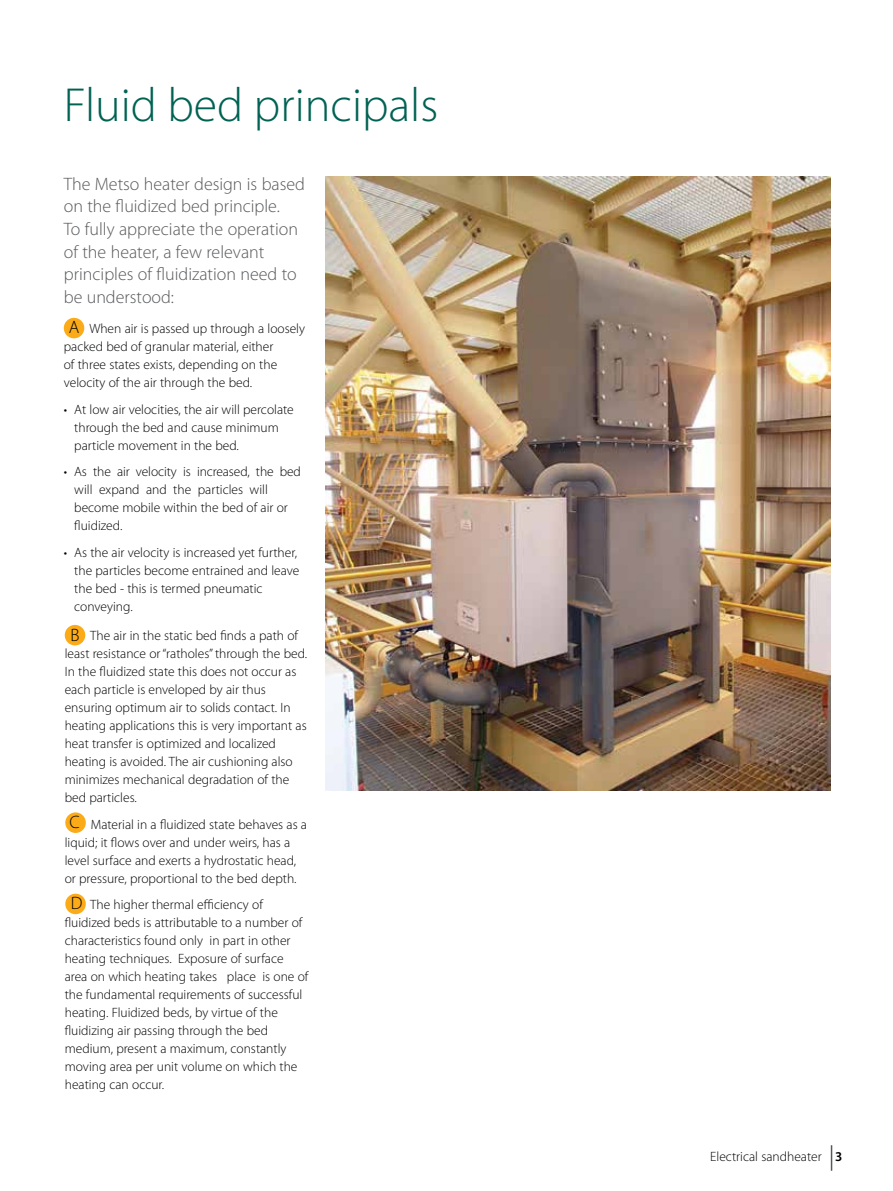
<style>
.page{position:relative;width:893px;height:1191px;background:#fff}
.page>*{position:absolute;margin:0;border:0;box-sizing:border-box;transform-origin:0 0}
.t1{font:300 48px "Myriad Pro";color:#006253}
.t2{font:300 18px/22.5px "Myriad Pro";color:#58595b}
.t3{font:300 18px "Myriad Pro";color:#000}
.t4{font:300 13.5px/18px "Myriad Pro";color:#000}
.s1{font-weight:600}
</style>
<div class="page">
<img style="left:325px;top:176px;width:506px;height:614px">
<svg style="left:831px;top:1145px;width:1px;height:25px"></svg>
<div style="left:64px;top:318px;width:20px;height:20px;background:#fbab18;border-radius:50%"></div>
<div style="left:65px;top:625px;width:20px;height:20px;background:#fbab18;border-radius:50%"></div>
<div style="left:65px;top:812px;width:21px;height:21px;background:#fbab18;border-radius:50%"></div>
<div style="left:65px;top:893px;width:21px;height:21px;background:#fbab18;border-radius:50%"></div>
<h1 class="t1" style="left:64px;top:78px;width:376px">Fluid bed principals</h1>
<h2 class="t2" style="left:64px;top:173px;width:243px">The Metso heater design is based on the fluidized bed principle.<br>To fully appreciate the operation of the heater, a few relevant principles of fluidization need to be understood:</h2>
<p class="t4" style="left:64px;top:320px;width:243px;text-indent:26px">When air is passed up through a loosely packed bed of granular material, either<br>of three states exists, depending on the velocity of the air through the bed.</p>
<p class="t4" style="left:74px;top:400px;width:221px;text-indent:-11px">• At low air velocities, the air will percolate through the bed and cause minimum particle movement in the bed.</p>
<p class="t4" style="left:74px;top:463px;width:228px;text-indent:-10px">• As the air velocity is increased, the bed will expand and the particles will become mobile within the bed of air or fluidized.</p>
<p class="t4" style="left:74px;top:543px;width:227px;text-indent:-11px">• As the air velocity is increased yet further, the particles become entrained and leave the bed - this is termed pneumatic conveying.</p>
<p class="t4" style="left:65px;top:627px;width:244px;text-indent:25px">The air in the static bed finds a path of least resistance or “ratholes” through the bed.<br>In the fluidized state this does not occur as each particle is enveloped by air thus ensuring optimum air to solids contact. In heating applications this is very important as heat transfer is optimized and localized heating is avoided. The air cushioning also minimizes mechanical degradation of the bed particles.</p>
<p class="t4" style="left:65px;top:815px;width:244px;text-indent:26px">Material in a fluidized state behaves as a liquid; it flows over and under weirs, has a level surface and exerts a hydrostatic head, or pressure, proportional to the bed depth.</p>
<p class="t4" style="left:65px;top:896px;width:245px;text-indent:25px">The higher thermal efficiency of fluidized beds is attributable to a number of characteristics found only in part in other heating techniques. Exposure of surface area on which heating takes place is one of the fundamental requirements of successful heating. Fluidized beds, by virtue of the fluidizing air passing through the bed medium, present a maximum, constantly moving area per unit volume on which the heating can occur.</p>
<h2 class="t3" style="left:69px;top:317px;width:12px">A</h2>
<h2 class="t3" style="left:70px;top:624px;width:11px">B</h2>
<h2 class="t3" style="left:69px;top:812px;width:12px">C</h2>
<h2 class="t3" style="left:71px;top:893px;width:13px">D</h2>
<p class="t4" style="left:710px;top:1147px;width:134px">Electrical sandheater <span class="s1">3</span></p>
</div>
